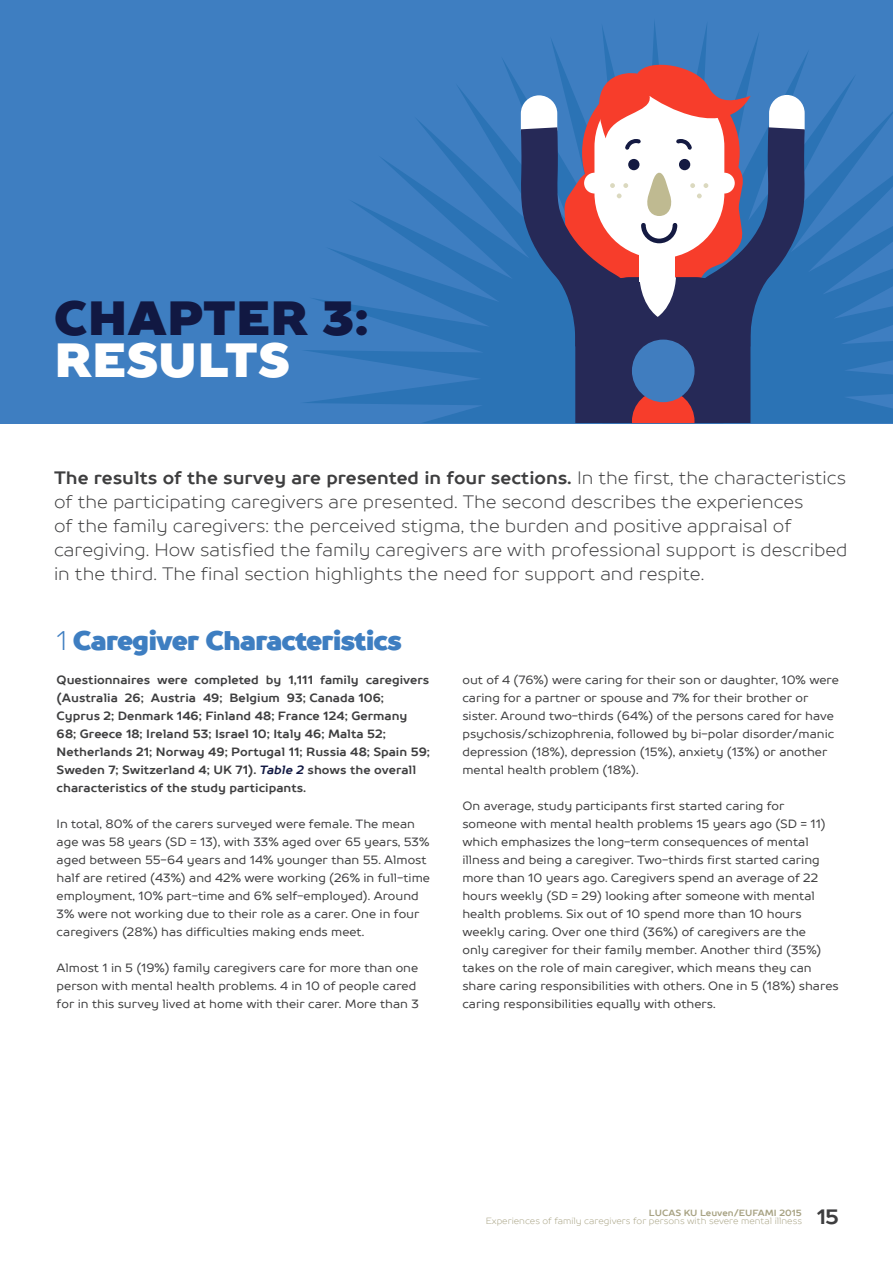
<style>
.page{position:relative;width:893px;height:1263px;background:#fff}
.page>*{position:absolute;margin:0;border:0;box-sizing:border-box;transform-origin:0 0}
.t1{font:900 48px/42px "TT Prosto Sans";color:#111842}
.t2{font:900 27px "TT Prosto Sans";letter-spacing:-.04em;color:#3e7ec1}
.t3{font:700 20.85px "TT Prosto Sans";color:#3e3e3f}
.t4{font:300 18px/24px "TT Prosto Sans";color:#3e3e3f}
.t5{font:12px/18px "TT Prosto Sans";color:#3e3e3f}
.t6{font:700 12px/18px "TT Prosto Sans";color:#3e3e3f}
.t7{font:300 9px "TT Prosto Sans";color:#a8a384}
.t8{font:700 9px "TT Prosto Sans";color:#a8a384}
.s1{color:#fff}
.s2{font-weight:700}
.s3{font-weight:300}
.s4{font-style:italic;color:#111842}
</style>
<div class="page">
<div style="left:0;top:0;width:893px;height:423px;background:#3e7ec1"></div>
<svg style="left:305px;top:22px;width:588px;height:401px"></svg>
<svg style="left:521px;top:56px;width:284px;height:367px;background:#6f6e92"></svg>
<p class="t1" style="left:54px;top:298px;width:316px">CHAPTER 3:<br><span class="s1">RESULTS</span></p>
<p class="t4" style="left:54px;top:465px;width:795px"><span class="s2">The results of the survey are presented in four sections.</span> In the first, the characteristics of the participating caregivers are presented. The second describes the experiences<br>of the family caregivers: the perceived stigma, the burden and positive appraisal of caregiving. How satisfied the family caregivers are with professional support is described in the third. The final section highlights the need for support and respite.</p>
<p class="t2" style="left:57px;top:621px;width:347px"><span class="s3">1</span> Caregiver Characteristics</p>
<p class="t6" style="left:57px;top:671px;width:375px">Questionnaires were completed by 1,111 family caregivers (Australia 26; Austria 49; Belgium 93; Canada 106; Cyprus 2; Denmark 146; Finland 48; France 124; Germany 68; Greece 18; Ireland 53; Israel 10; Italy 46; Malta 52; Netherlands 21; Norway 49; Portugal 11; Russia 48; Spain 59; Sweden 7; Switzerland 4; UK 71). <span class="s4">Table 2</span> shows the overall characteristics of the study participants.</p>
<p class="t5" style="left:57px;top:815px;width:375px">In total, 80% of the carers surveyed were female. The mean age was 58 years (SD = 13), with 33% aged over 65 years, 53% aged between 55-64 years and 14% younger than 55. Almost half are retired (43%) and 42% were working (26% in full-time employment, 10% part-time and 6% self-employed). Around 3% were not working due to their role as a carer. One in four caregivers (28%) has difficulties making ends meet.</p>
<p class="t5" style="left:57px;top:959px;width:364px">Almost 1 in 5 (19%) family caregivers care for more than one person with mental health problems. 4 in 10 of people cared for in this survey lived at home with their carer. More than 3</p>
<p class="t5" style="left:462px;top:671px;width:378px">out of 4 (76%) were caring for their son or daughter, 10% were caring for a partner or spouse and 7% for their brother or sister. Around two-thirds (64%) of the persons cared for have psychosis/schizophrenia, followed by bi-polar disorder/manic depression (18%), depression (15%), anxiety (13%) or another mental health problem (18%).</p>
<p class="t5" style="left:462px;top:797px;width:378px">On average, study participants first started caring for someone with mental health problems 15 years ago (SD = 11) which emphasizes the long-term consequences of mental illness and being a caregiver. Two-thirds first started caring more than 10 years ago. Caregivers spend an average of 22 hours weekly (SD = 29) looking after someone with mental health problems. Six out of 10 spend more than 10 hours weekly caring. Over one third (36%) of caregivers are the<br>only caregiver for their family member. Another third (35%) takes on the role of main caregiver, which means they can share caring responsibilities with others. One in 5 (18%) shares caring responsibilities equally with others.</p>
<p class="t8" style="left:649px;top:1207px;width:155px">LUCAS KU Leuven/EUFAMI 2015</p>
<p class="t7" style="left:486px;top:1215px;width:318px">Experiences of family caregivers for persons with severe mental illness</p>
<h3 class="t3" style="left:817px;top:1203px;width:24px">15</h3>
</div>
